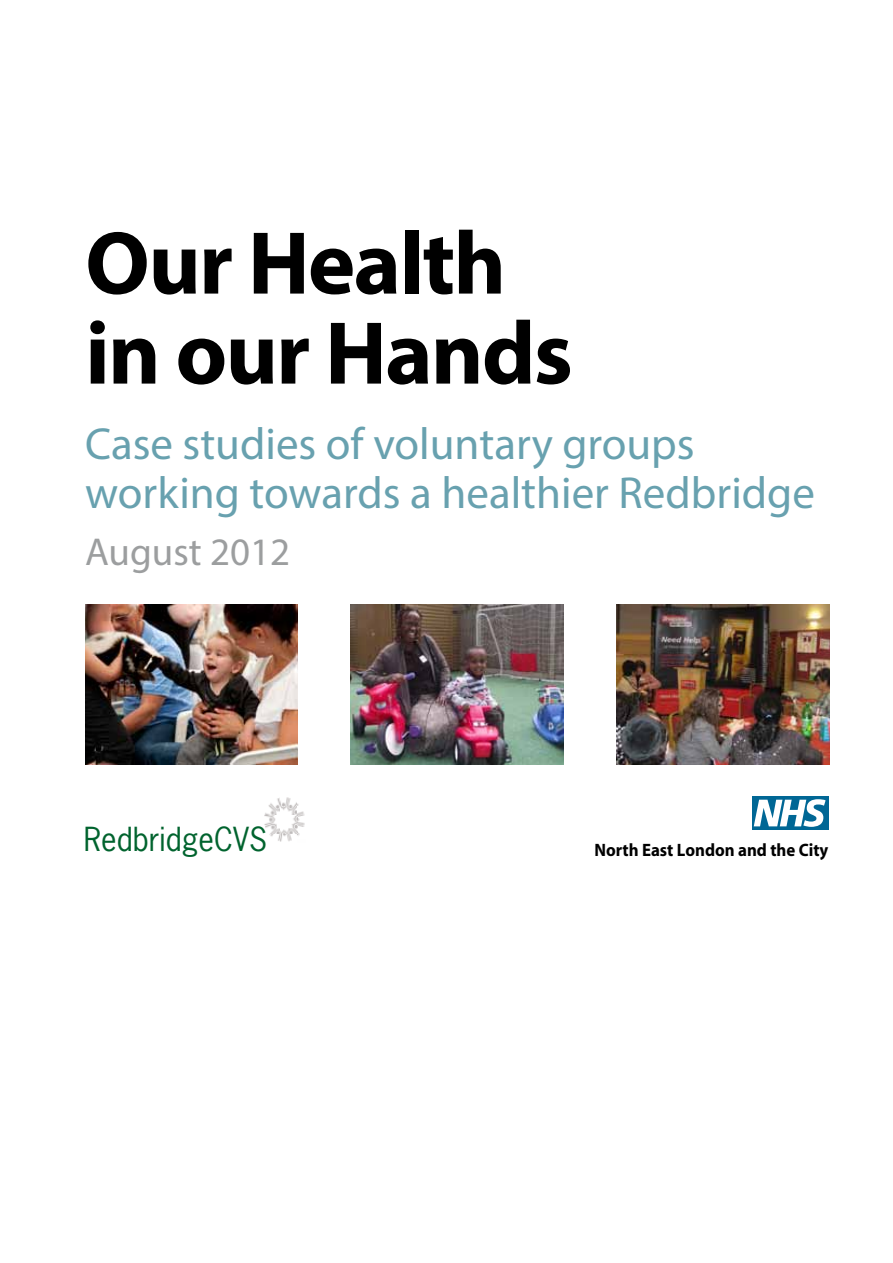
<style>
.page{position:relative;width:893px;height:1263px;background:#fff}
.page>*{position:absolute;margin:0;border:0;box-sizing:border-box;transform-origin:0 0}
.t1{font:700 90px/90px "Myriad Pro";letter-spacing:-.02em;color:#000}
.t2{font:45px/49.5px "Myriad Pro";color:#68a1af}
.t3{font:39px "Myriad Pro";color:#9c9e9f}
.t4{font:31.2px "News Gothic";color:#00632e}
.t5{font:700 18px "Myriad";color:#000;scale:.94 1}
</style>
<div class="page">
<img style="left:264px;top:797px;width:34px;height:45px">
<img style="left:298px;top:804px;width:7px;height:32px">
<img style="left:85px;top:604px;width:213px;height:160px">
<img style="left:351px;top:604px;width:212px;height:160px">
<img style="left:617px;top:604px;width:213px;height:160px">
<div style="left:752px;top:796px;width:76px;height:34px;background:#006795"></div>
<svg style="left:754px;top:799px;width:72px;height:28px"></svg>
<h1 class="t1" style="left:85px;top:215px;width:489px">Our Health in our Hands</h1>
<p class="t2" style="left:85px;top:418px;width:731px">Case studies of voluntary groups working towards a healthier Redbridge</p>
<p class="t3" style="left:85px;top:527px;width:206px">August 2012</p>
<p class="t4" style="left:84px;top:819px;width:184px">RedbridgeCVS</p>
<p class="t5" style="left:594px;top:840px;width:250px">North East London and the City</p>
</div>
